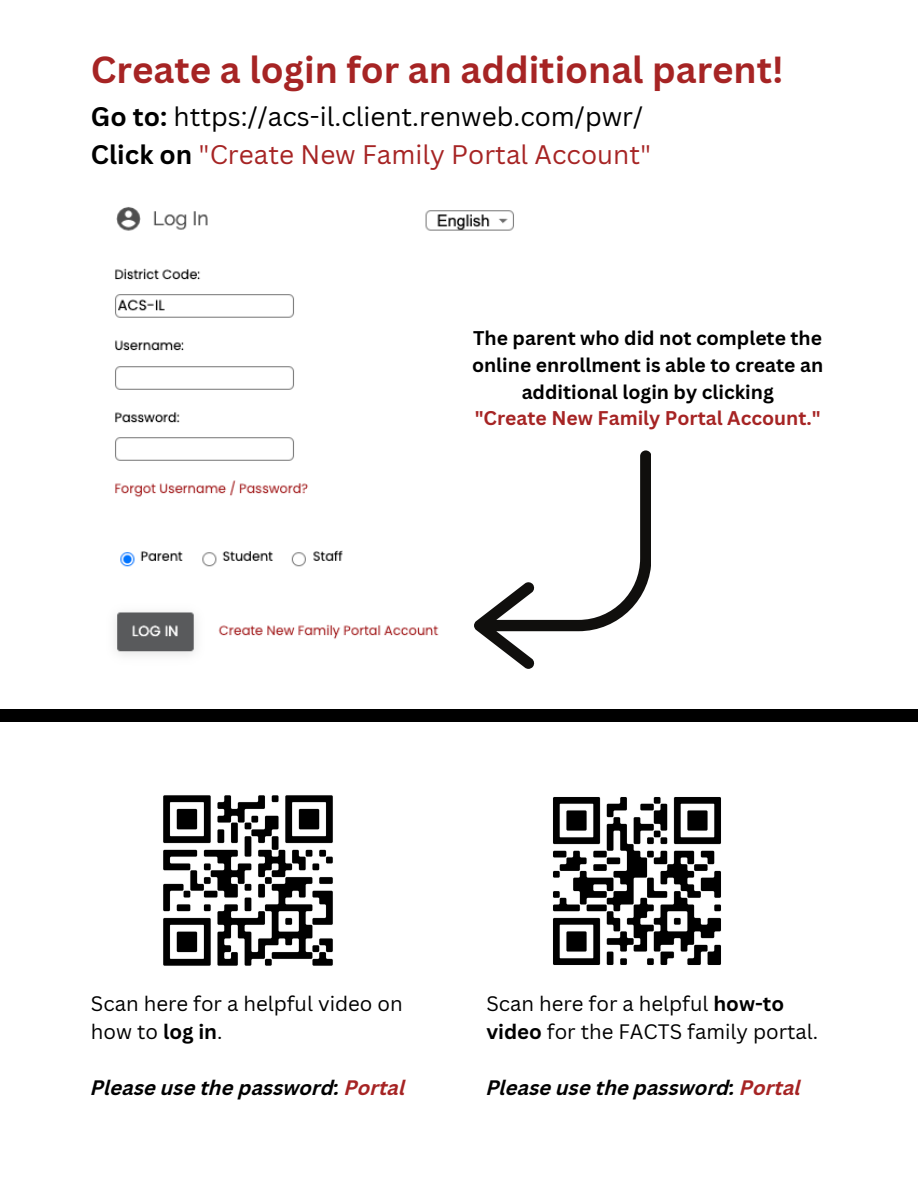
<style>
.page{position:relative;width:918px;height:1188px;background:#fff}
.page>*{position:absolute;margin:0;border:0;box-sizing:border-box;transform-origin:0 0}
.t1{font:700 36.75px "Canva Sans";color:#a62424}
.t2{font:26.1px "Canva Sans";color:#000}
.t3{font:26.1px "Canva Sans";color:#a62424}
.t4{font:20.4px/28.2px "Canva Sans";color:#000}
.t5{font:italic 700 20.4px "Canva Sans";color:#000}
.t6{font:700 19.35px/26.5px "Canva Sans";color:#000;text-align:center}
.t7{font:700 19.35px "Canva Sans";color:#a62424}
.s1{font-weight:700}
.s2{font-weight:700;color:#000}
.s3{color:#a62424}
</style>
<div class="page">
<img style="left:115px;top:207px;width:399px;height:449px">
<svg style="left:474px;top:450px;width:177px;height:219px"></svg>
<div style="left:0;top:709px;width:918px;height:12px;background:#000"></div>
<img style="left:163px;top:795px;width:170px;height:171px">
<img style="left:553px;top:797px;width:168px;height:168px">
<h1 class="t1" style="left:91px;top:44px;width:694px">Create a login for an additional parent!</h1>
<h2 class="t2" style="left:91px;top:98px;width:554px"><span class="s1">Go to:</span> https://acs-il.client.renweb.com/pwr/</h2>
<p class="t3" style="left:91px;top:137px;width:562px"><span class="s2">Click on</span> "Create New Family Portal Account"</p>
<h2 class="t6" style="left:472px;top:325px;width:353px">The parent who did not complete the online enrollment is able to create an additional login by clicking</h2>
<p class="t7" style="left:475px;top:404px;width:347px">"Create New Family Portal Account."</p>
<p class="t4" style="left:91px;top:989px;width:313px">Scan here for a helpful video on how to <span class="s1">log in</span>.</p>
<p class="t5" style="left:91px;top:1079px;width:316px">Please use the password: <span class="s3">Portal</span></p>
<p class="t4" style="left:486px;top:989px;width:333px">Scan here for a helpful <span class="s1">how-to video</span> for the FACTS family portal.</p>
<p class="t5" style="left:486px;top:1079px;width:316px">Please use the password: <span class="s3">Portal</span></p>
</div>
